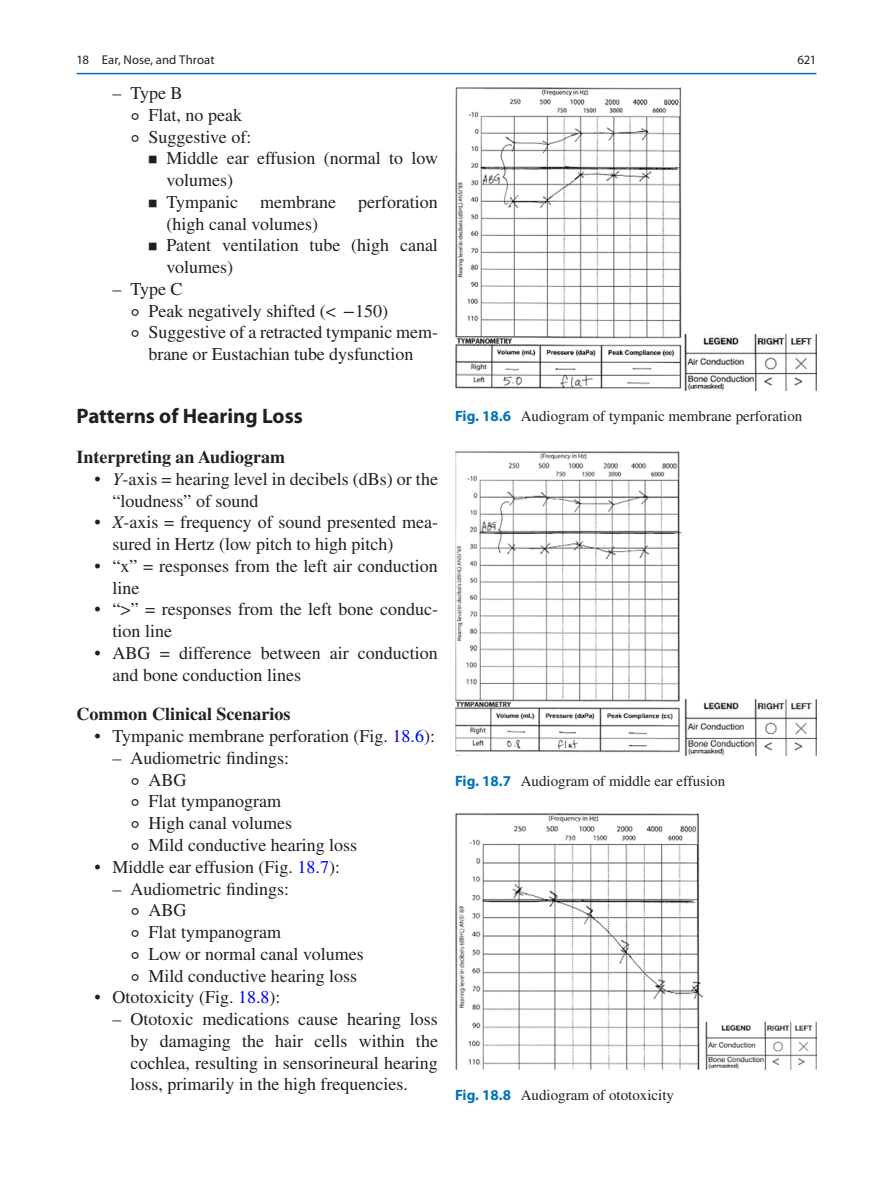
<style>
.page{position:relative;width:893px;height:1187px;background:#fff}
.page>*{position:absolute;margin:0;border:0;box-sizing:border-box;transform-origin:0 0}
.t1{font:700 21px "Jbrhnk Myriad Pro";color:#231f20}
.t2{font:18px/21.8px "Rbwhby Times LT Std";color:#231f20}
.t3{font:700 18px "Trjpnb Times LT Std";color:#231f20}
.t4{font:15px "Rbwhby Times LT Std";color:#231f20}
.t5{font:12.75px "Yjtwsp Myriad Pro";letter-spacing:.005em;color:#231f20}
.t6{font:12.75px "Gxxnhv Myriad Pro";color:#231f20}
.s1{font-family:"Rbjckp STIX General"}
.s2{font-family:"Tcyyyr Times LT Std";font-style:italic}
.s3{color:#0000fa}
.s4{font-family:"Jbrhnk Myriad Pro";font-weight:700;color:#0073bc}
</style>
<div class="page">
<img style="left:455px;top:813px;width:361px;height:256px">
<img style="left:455px;top:88px;width:361px;height:302px">
<img style="left:455px;top:451px;width:361px;height:304px">
<hr style="left:77px;top:73px;width:739px;height:1px;background:#0073bc">
<p class="t5" style="left:77px;top:52px;width:140px">18 Ear, Nose, and Throat</p>
<p class="t2" style="left:131px;top:82px;width:122px;text-indent:-18px">– Type B<br><span class="s1">◦</span> Flat, no peak <span class="s1">◦</span> Suggestive of:</p>
<p class="t2" style="left:167px;top:147px;width:273px;text-indent:-18px"><span class="s1">▪</span> Middle ear effusion (normal to low volumes)</p>
<p class="t2" style="left:167px;top:191px;width:273px;text-indent:-18px"><span class="s1">▪</span> Tympanic membrane perforation (high canal volumes)</p>
<p class="t2" style="left:167px;top:234px;width:273px;text-indent:-18px"><span class="s1">▪</span> Patent ventilation tube (high canal volumes)</p>
<p class="t2" style="left:113px;top:278px;width:72px">– Type C</p>
<p class="t2" style="left:131px;top:300px;width:259px"><span class="s1">◦</span> Peak negatively shifted (&lt; <span class="s1">−</span>150)</p>
<p class="t2" style="left:131px;top:321px;width:309px"><span class="s1">◦</span> Suggestive of a retracted tympanic mem-</p>
<p class="t2" style="left:149px;top:343px;width:266px">brane or Eustachian tube dysfunction</p>
<p class="t1" style="left:77px;top:402px;width:228px">Patterns of Hearing Loss</p>
<p class="t3" style="left:77px;top:446px;width:210px">Interpreting an Audiogram</p>
<p class="t2" style="left:113px;top:468px;width:327px;text-indent:-18px">• <span class="s2">Y</span>-axis = hearing level in decibels (dBs) or the “loudness” of sound</p>
<p class="t2" style="left:113px;top:511px;width:327px;text-indent:-18px">• <span class="s2">X</span>-axis = frequency of sound presented mea&shy;sured in Hertz (low pitch to high pitch)</p>
<p class="t2" style="left:113px;top:555px;width:327px;text-indent:-18px">• “x” = responses from the left air conduction line</p>
<p class="t2" style="left:113px;top:598px;width:327px;text-indent:-18px">• “&gt;” = responses from the left bone conduc&shy;tion line</p>
<p class="t2" style="left:113px;top:642px;width:327px;text-indent:-18px">• ABG = difference between air conduction and bone conduction lines</p>
<p class="t3" style="left:77px;top:703px;width:216px">Common Clinical Scenarios</p>
<p class="t2" style="left:95px;top:725px;width:342px">• Tympanic membrane perforation (Fig. <span class="s3">18.6</span>):</p>
<p class="t2" style="left:131px;top:747px;width:228px;text-indent:-18px">– Audiometric findings:<br><span class="s1">◦</span> ABG<br><span class="s1">◦</span> Flat tympanogram<br><span class="s1">◦</span> High canal volumes<br><span class="s1">◦</span> Mild conductive hearing loss</p>
<p class="t2" style="left:95px;top:855px;width:247px">• Middle ear effusion (Fig. <span class="s3">18.7</span>):</p>
<p class="t2" style="left:131px;top:877px;width:235px;text-indent:-18px">– Audiometric findings:<br><span class="s1">◦</span> ABG<br><span class="s1">◦</span> Flat tympanogram<br><span class="s1">◦</span> Low or normal canal volumes <span class="s1">◦</span> Mild conductive hearing loss</p>
<p class="t2" style="left:95px;top:986px;width:188px">• Ototoxicity (Fig. <span class="s3">18.8</span>):</p>
<p class="t2" style="left:131px;top:1007px;width:309px;text-align:justify;text-indent:-18px">– Ototoxic medications cause hearing loss by damaging the hair cells within the cochlea, resulting in sensorineural hearing loss, primarily in the high frequencies.</p>
<p class="t6" style="left:797px;top:52px;width:20px">621</p>
<p class="t4" style="left:455px;top:407px;width:349px"><span class="s4">Fig. 18.6</span> Audiogram of tympanic membrane perforation</p>
<p class="t4" style="left:455px;top:772px;width:272px"><span class="s4">Fig. 18.7</span> Audiogram of middle ear effusion</p>
<p class="t4" style="left:455px;top:1086px;width:221px"><span class="s4">Fig. 18.8</span> Audiogram of ototoxicity</p>
</div>
